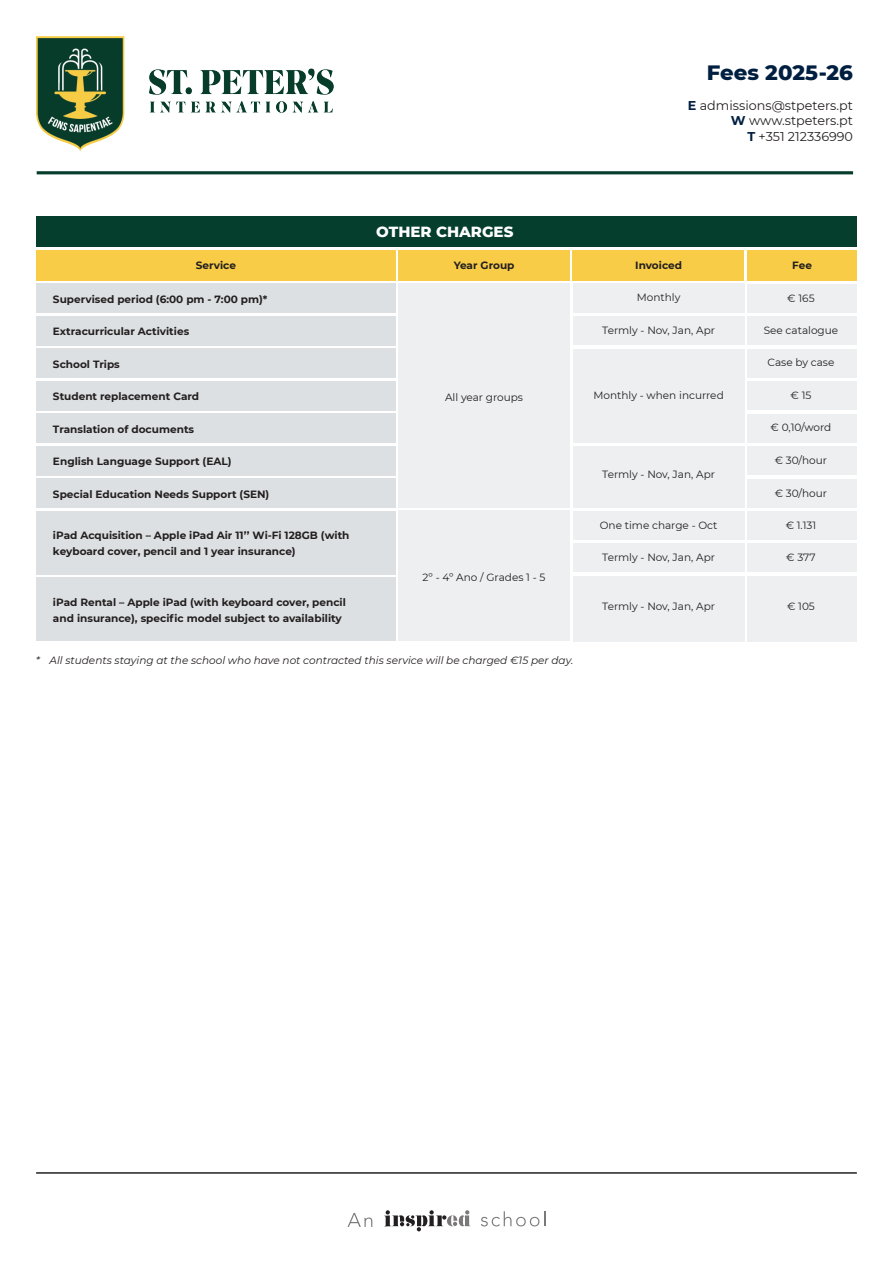
<style>
.page{position:relative;width:893px;height:1263px;background:#fff}
.page>*{position:absolute;margin:0;border:0;box-sizing:border-box;transform-origin:0 0}
.t1{font:800 21.15px "Montserrat";color:#001f40}
.t2{font:800 15px "Montserrat";color:#fff}
.t3{font:12.75px/15.3px "Montserrat";color:#231f20;text-align:right}
.t4{font:700 10.5px/15.8px "Montserrat";color:#231f20}
.t5{font:10.5px "Montserrat";color:#231f20}
.t6{font:italic 10.5px "Montserrat";color:#231f20}
.s1{font-weight:700;color:#001f40}
</style>
<div class="page">
<hr style="left:37px;top:171px;width:816px;height:3px;background:#053e2c">
<hr style="left:36px;top:1172px;width:821px;height:2px;background:#231f20">
<svg style="left:384px;top:1210px;width:87px;height:21px"></svg>
<svg style="left:348px;top:1213px;width:24px;height:14px"></svg>
<svg style="left:481px;top:1211px;width:64px;height:15px"></svg>
<img style="left:37px;top:36px;width:296px;height:116px">
<div style="left:36px;top:217px;width:821px;height:30px;background:#053e2c"></div>
<div style="left:36px;top:250px;width:359px;height:30px;background:#f8cc46"></div>
<div style="left:398px;top:250px;width:171px;height:30px;background:#f8cc46"></div>
<div style="left:573px;top:250px;width:171px;height:30px;background:#f8cc46"></div>
<div style="left:747px;top:250px;width:110px;height:30px;background:#f8cc46"></div>
<div style="left:36px;top:283px;width:359px;height:30px;background:#dde0e2"></div>
<div style="left:36px;top:316px;width:359px;height:29px;background:#dde0e2"></div>
<div style="left:36px;top:348px;width:359px;height:30px;background:#dde0e2"></div>
<div style="left:36px;top:381px;width:359px;height:29px;background:#dde0e2"></div>
<div style="left:36px;top:413px;width:359px;height:30px;background:#dde0e2"></div>
<div style="left:36px;top:446px;width:359px;height:29px;background:#dde0e2"></div>
<div style="left:36px;top:478px;width:359px;height:30px;background:#dde0e2"></div>
<div style="left:398px;top:283px;width:172px;height:225px;background:#edeff0"></div>
<div style="left:573px;top:283px;width:171px;height:30px;background:#edeff0"></div>
<div style="left:747px;top:284px;width:110px;height:29px;background:#edeff0"></div>
<div style="left:573px;top:349px;width:171px;height:93px;background:#edeff0"></div>
<div style="left:573px;top:316px;width:171px;height:29px;background:#edeff0"></div>
<div style="left:747px;top:316px;width:110px;height:29px;background:#edeff0"></div>
<div style="left:573px;top:511px;width:171px;height:29px;background:#edeff0"></div>
<div style="left:747px;top:511px;width:110px;height:29px;background:#edeff0"></div>
<div style="left:573px;top:543px;width:171px;height:29px;background:#edeff0"></div>
<div style="left:747px;top:543px;width:110px;height:29px;background:#edeff0"></div>
<div style="left:747px;top:349px;width:110px;height:29px;background:#edeff0"></div>
<div style="left:747px;top:381px;width:110px;height:29px;background:#edeff0"></div>
<div style="left:747px;top:414px;width:110px;height:28px;background:#edeff0"></div>
<div style="left:747px;top:446px;width:110px;height:29px;background:#edeff0"></div>
<div style="left:573px;top:446px;width:171px;height:62px;background:#edeff0"></div>
<div style="left:747px;top:479px;width:110px;height:29px;background:#edeff0"></div>
<div style="left:36px;top:511px;width:359px;height:63px;background:#dde0e2"></div>
<div style="left:36px;top:578px;width:359px;height:63px;background:#dde0e2"></div>
<div style="left:398px;top:511px;width:172px;height:130px;background:#edeff0"></div>
<div style="left:573px;top:576px;width:171px;height:65px;background:#edeff0"></div>
<div style="left:747px;top:576px;width:110px;height:65px;background:#edeff0"></div>
<h2 class="t2" style="left:376px;top:221px;width:139px">OTHER CHARGES</h2>
<h1 class="t1" style="left:707px;top:57px;width:148px">Fees 2025-26</h1>
<p class="t3" style="left:688px;top:98px;width:167px"><span class="s1">E</span> admissions@stpeters.pt<br><span class="s1">W</span> www.stpeters.pt<br><span class="s1">T</span> +351 212336990</p>
<p class="t4" style="left:196px;top:257px;width:42px">Service</p>
<p class="t4" style="left:454px;top:257px;width:62px">Year Group</p>
<p class="t4" style="left:635px;top:257px;width:48px">Invoiced</p>
<p class="t4" style="left:792px;top:257px;width:21px">Fee</p>
<p class="t4" style="left:53px;top:291px;width:216px">Supervised period (6:00 pm - 7:00 pm)*</p>
<p class="t4" style="left:53px;top:323px;width:138px">Extracurricular Activities</p>
<p class="t4" style="left:53px;top:356px;width:68px">School Trips</p>
<p class="t4" style="left:53px;top:388px;width:148px">Student replacement Card</p>
<p class="t4" style="left:53px;top:421px;width:143px">Translation of documents</p>
<p class="t4" style="left:53px;top:453px;width:180px">English Language Support (EAL)</p>
<p class="t4" style="left:53px;top:486px;width:218px">Special Education Needs Support (SEN)</p>
<p class="t5" style="left:637px;top:290px;width:45px">Monthly</p>
<p class="t5" style="left:787px;top:291px;width:29px">€ 165</p>
<p class="t5" style="left:602px;top:323px;width:114px">Termly - Nov, Jan, Apr</p>
<p class="t5" style="left:764px;top:323px;width:76px">See catalogue</p>
<p class="t5" style="left:767px;top:355px;width:68px">Case by case</p>
<p class="t5" style="left:790px;top:388px;width:22px">€ 15</p>
<p class="t5" style="left:771px;top:420px;width:62px">€ 0,10/word</p>
<p class="t5" style="left:775px;top:453px;width:54px">€ 30/hour</p>
<p class="t5" style="left:593px;top:388px;width:132px">Monthly - when incurred</p>
<p class="t5" style="left:445px;top:390px;width:79px">All year groups</p>
<p class="t5" style="left:602px;top:467px;width:114px">Termly - Nov, Jan, Apr</p>
<p class="t5" style="left:775px;top:486px;width:54px">€ 30/hour</p>
<p class="t4" style="left:53px;top:527px;width:298px">iPad Acquisition – Apple iPad Air 11’’ Wi-Fi 128GB (with keyboard cover, pencil and 1 year insurance)</p>
<p class="t4" style="left:53px;top:594px;width:294px">iPad Rental – Apple iPad (with keyboard cover, pencil and insurance), specific model subject to availability</p>
<p class="t5" style="left:423px;top:570px;width:124px">2º - 4º Ano / Grades 1 - 5</p>
<p class="t6" style="left:36px;top:653px;width:539px">* All students staying at the school who have not contracted this service will be charged €15 per day.</p>
<p class="t5" style="left:600px;top:518px;width:119px">One time charge - Oct</p>
<p class="t5" style="left:786px;top:518px;width:32px">€ 1.131</p>
<p class="t5" style="left:602px;top:550px;width:114px">Termly - Nov, Jan, Apr</p>
<p class="t5" style="left:786px;top:550px;width:31px">€ 377</p>
<p class="t5" style="left:602px;top:599px;width:114px">Termly - Nov, Jan, Apr</p>
<p class="t5" style="left:787px;top:599px;width:29px">€ 105</p>
</div>
